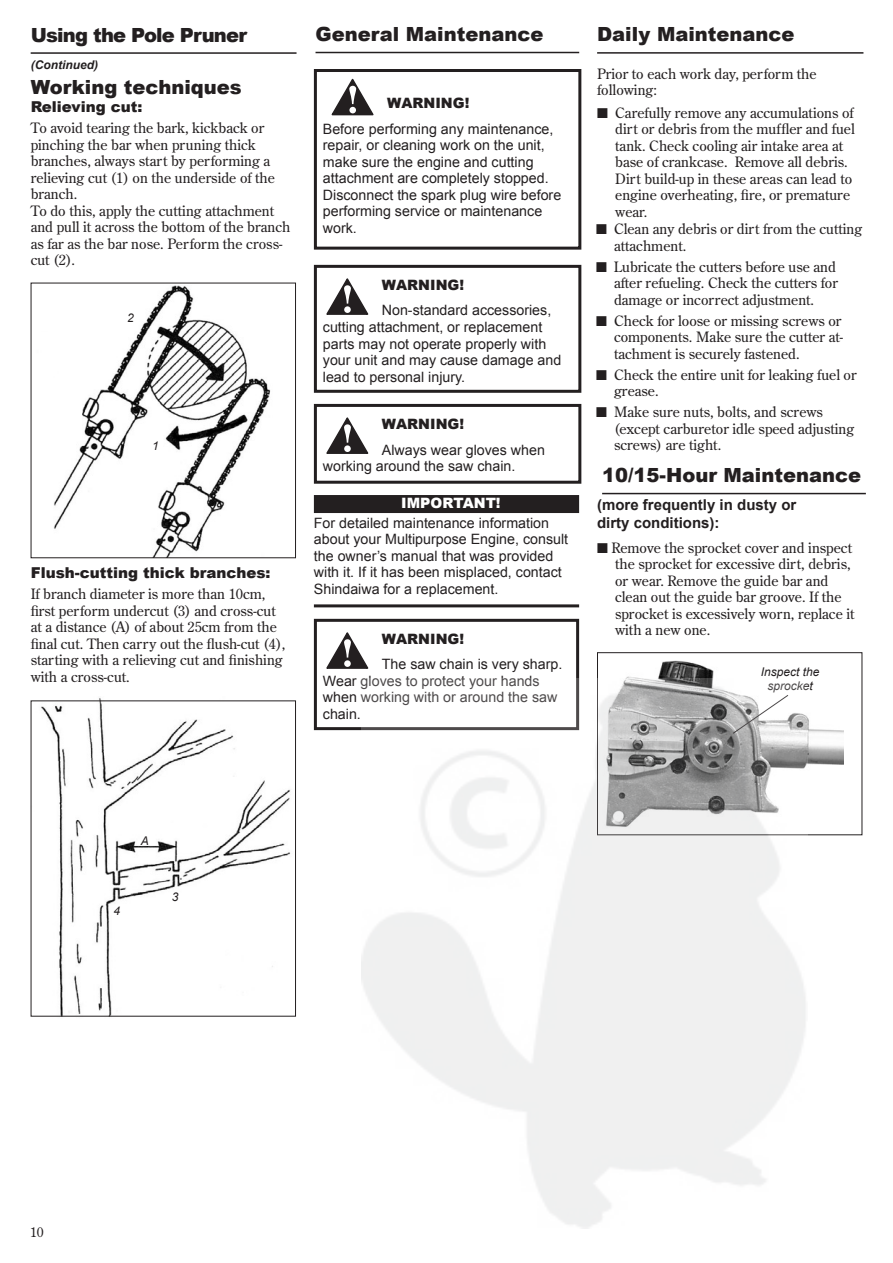
<style>
.page{position:relative;width:893px;height:1263px;background:#fff}
.page>*{position:absolute;margin:0;border:0;box-sizing:border-box;transform-origin:0 0}
.t1{font:900 19.5px "Arial";color:#231f20}
.t2{font:900 19.5px "Arial";letter-spacing:-.04em;color:#231f20}
.t3{font:700 15px/18px "Arial";color:#231f20}
.t4{font:900 15px "Arial";color:#231f20}
.t5{font:14.25px/16.5px "Century Old Style Std";color:#231f20}
.t6{font:14.25px/16.5px "Arial";color:#231f20}
.t7{font:900 14.25px "Arial";color:#231f20}
.t8{font:900 14.25px "Arial";color:#fff}
.t9{font:13.5px "Century Old Style Std";color:#231f20}
.t10{font:italic 12px/14.2px "Arial";color:#231f20;text-align:center}
.t11{font:italic 700 12px "Arial";color:#231f20}
</style>
<div class="page">
<img style="left:626px;top:660px;width:217px;height:105px">
<img style="left:54px;top:286px;width:217px;height:270px">
<hr style="left:316px;top:52px;width:263px;height:1px;background:#231f20">
<div style="left:314px;top:69px;width:267px;height:181px;border:3px solid #231f20"></div>
<div style="left:314px;top:265px;width:267px;height:128px;border:3px solid #231f20"></div>
<svg style="left:332px;top:79px;width:42px;height:36px"></svg>
<svg style="left:326px;top:278px;width:42px;height:36px"></svg>
<hr style="left:597px;top:52px;width:266px;height:2px;background:#231f20">
<hr style="left:602px;top:493px;width:264px;height:1px;background:#231f20">
<div style="left:597px;top:652px;width:265px;height:183px;border:1px solid #231f20"></div>
<div style="left:314px;top:495px;width:265px;height:18px;background:#231f20"></div>
<hr style="left:314px;top:604px;width:265px;height:3px;background:#231f20">
<div style="left:314px;top:404px;width:267px;height:80px;border:3px solid #231f20"></div>
<svg style="left:326px;top:417px;width:42px;height:36px"></svg>
<hr style="left:31px;top:52px;width:266px;height:2px;background:#231f20">
<img style="left:31px;top:698px;width:265px;height:319px">
<div style="left:314px;top:619px;width:265px;height:111px;border:3px solid #231f20"></div>
<svg style="left:326px;top:632px;width:42px;height:36px"></svg>
<img style="left:361px;top:678px;width:447px;height:551px">
<h1 class="t2" style="left:31px;top:20px;width:218px">Using the Pole Pruner</h1>
<p class="t11" style="left:31px;top:57px;width:69px">(Continued)</p>
<h1 class="t1" style="left:31px;top:73px;width:213px">Working techniques</h1>
<p class="t4" style="left:31px;top:96px;width:113px">Relieving cut:</p>
<p class="t5" style="left:31px;top:120px;width:261px">To avoid tearing the bark, kickback or pinching the bar when pruning thick branches, always start by performing a relieving cut (1) on the underside of the branch.<br>To do this, apply the cutting attachment and pull it across the bottom of the branch as far as the bar nose. Perform the cross&shy;cut (2).</p>
<p class="t10" style="left:127px;top:310px;width:8px">2</p>
<p class="t10" style="left:152px;top:439px;width:8px">1</p>
<p class="t4" style="left:31px;top:562px;width:241px">Flush-cutting thick branches:</p>
<p class="t5" style="left:31px;top:585px;width:256px">If branch diameter is more than 10cm, first perform undercut (3) and cross-cut at a distance (A) of about 25cm from the final cut. Then carry out the flush-cut (4), starting with a relieving cut and finishing with a cross-cut.</p>
<h1 class="t1" style="left:316px;top:20px;width:229px">General Maintenance</h1>
<p class="t7" style="left:387px;top:93px;width:84px">WARNING!</p>
<p class="t6" style="left:323px;top:121px;width:240px">Before performing any maintenance, repair, or cleaning work on the unit, make sure the engine and cutting attachment are completely stopped.<br>Disconnect the spark plug wire before performing service or maintenance work.</p>
<p class="t7" style="left:382px;top:275px;width:84px">WARNING!</p>
<p class="t6" style="left:323px;top:302px;width:240px;text-indent:59px">Non-standard accessories, cutting attachment, or replacement parts may not operate properly with your unit and may cause damage and lead to personal injury.</p>
<p class="t7" style="left:382px;top:414px;width:84px">WARNING!</p>
<p class="t6" style="left:323px;top:441px;width:224px;text-indent:59px">Always wear gloves when working around the saw chain.</p>
<p class="t8" style="left:401px;top:493px;width:101px">IMPORTANT!</p>
<p class="t6" style="left:314px;top:515px;width:256px">For detailed maintenance information about your Multipurpose Engine, consult the owner’s manual that was provided with it. If it has been misplaced, contact Shindaiwa for a replacement.</p>
<p class="t7" style="left:382px;top:628px;width:84px">WARNING!</p>
<p class="t6" style="left:323px;top:656px;width:241px;text-indent:59px">The saw chain is very sharp.<br>Wear gloves to protect your hands when working with or around the saw chain.</p>
<h1 class="t1" style="left:597px;top:20px;width:199px">Daily Maintenance</h1>
<p class="t5" style="left:597px;top:65px;width:221px">Prior to each work day, perform the following:</p>
<p class="t5" style="left:615px;top:104px;width:241px;text-indent:-18px">■ Carefully remove any accumulations of dirt or debris from the muffler and fuel tank. Check cooling air intake area at base of crankcase. Remove all debris.<br>Dirt build-up in these areas can lead to engine overheating, fire, or premature wear.</p>
<p class="t5" style="left:614px;top:221px;width:250px;text-indent:-18px">■ Clean any debris or dirt from the cutting attachment.</p>
<p class="t5" style="left:614px;top:258px;width:226px;text-indent:-18px">■ Lubricate the cutters before use and after refueling. Check the cutters for damage or incorrect adjustment.</p>
<p class="t5" style="left:614px;top:312px;width:231px;text-indent:-18px">■ Check for loose or missing screws or components. Make sure the cutter at&shy;tachment is securely fastened.</p>
<p class="t5" style="left:614px;top:366px;width:244px;text-indent:-18px">■ Check the entire unit for leaking fuel or grease.</p>
<p class="t5" style="left:614px;top:404px;width:242px;text-indent:-18px">■ Make sure nuts, bolts, and screws (except carburetor idle speed adjusting screws) are tight.</p>
<h1 class="t1" style="left:602px;top:461px;width:260px">10/15-Hour Maintenance</h1>
<p class="t3" style="left:597px;top:497px;width:201px">(more frequently in dusty or dirty conditions):</p>
<p class="t5" style="left:615px;top:539px;width:241px;text-indent:-18px">■ Remove the sprocket cover and inspect the sprocket for excessive dirt, debris, or wear. Remove the guide bar and clean out the guide bar groove. If the sprocket is excessively worn, replace it with a new one.</p>
<p class="t10" style="left:761px;top:665px;width:60px">Inspect the sprocket</p>
<p class="t10" style="left:141px;top:834px;width:10px">A</p>
<p class="t10" style="left:113px;top:904px;width:8px">4</p>
<p class="t10" style="left:172px;top:890px;width:8px">3</p>
<p class="t9" style="left:30px;top:1223px;width:15px">10</p>
</div>
